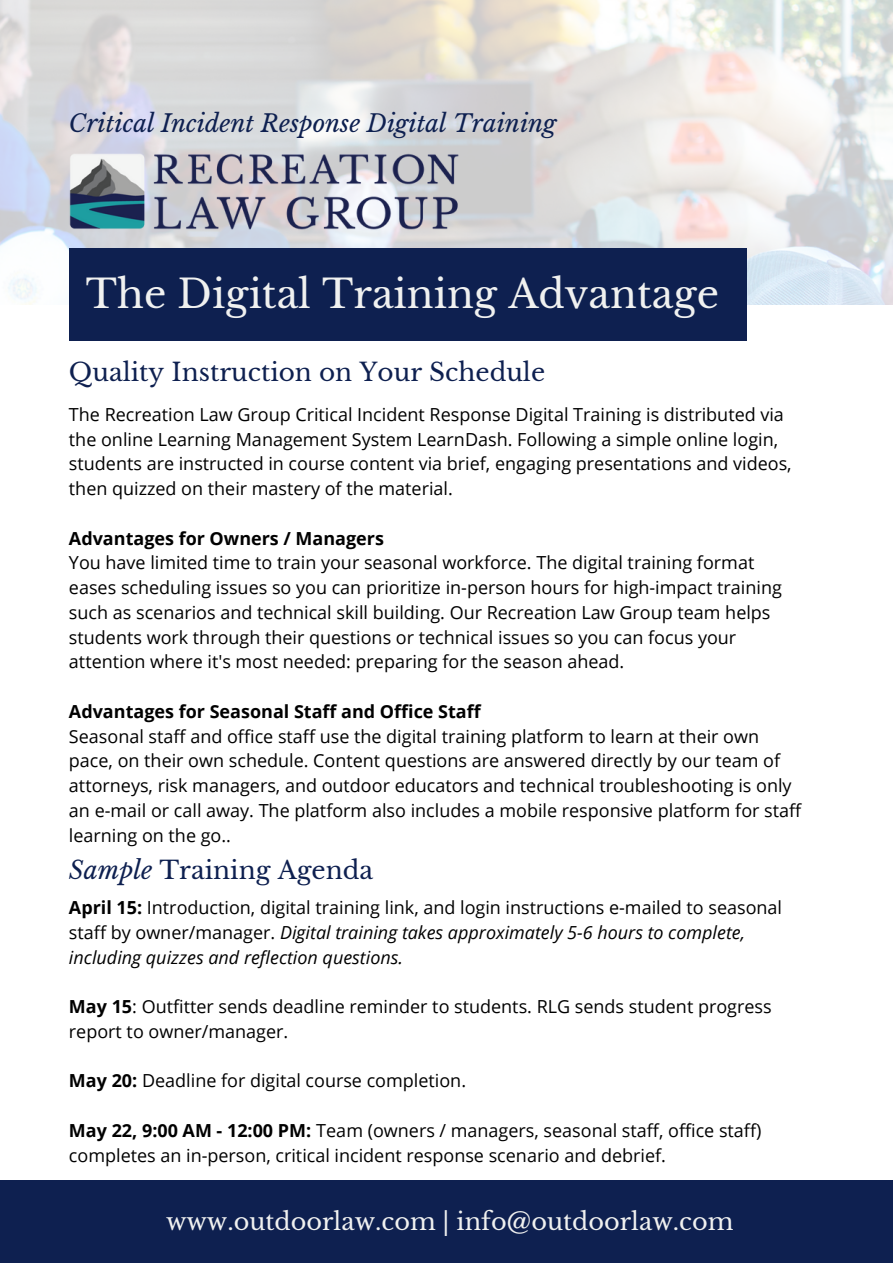
<style>
.page{position:relative;width:893px;height:1264px;background:#fff}
.page>*{position:absolute;margin:0;border:0;box-sizing:border-box;transform-origin:0 0}
.t1{font:39px "Libre Baskerville";color:#f0f1f0}
.t2{font:24.75px "Libre Baskerville";color:#0e2050}
.t3{font:italic 24px "Libre Baskerville";color:#0e2050}
.t4{font:24px "Libre Baskerville";color:#f0f1f0}
.t5{font:18px/24.8px "Open Sans";color:#000}
.t6{font:700 18px "Open Sans";color:#000}
.s1{font-style:italic}
.s2{font-weight:700}
</style>
<div class="page">
<img style="left:0;top:0;width:892px;height:304px">
<img style="left:59px;top:138px;width:410px;height:108px">
<div style="left:0;top:1180px;width:892px;height:82px;background:#0e2050"></div>
<div style="left:69px;top:249px;width:677px;height:92px;background:#0e2050"></div>
<h3 class="t3" style="left:69px;top:109px;width:489px">Critical Incident Response Digital Training</h3>
<h1 class="t1" style="left:86px;top:270px;width:634px">The Digital Training Advantage</h1>
<h2 class="t2" style="left:69px;top:356px;width:477px">Quality Instruction on Your Schedule</h2>
<p class="t5" style="left:69px;top:401px;width:724px">The Recreation Law Group Critical Incident Response Digital Training is distributed via the online Learning Management System LearnDash. Following a simple online login, students are instructed in course content via brief, engaging presentations and videos, then quizzed on their mastery of the material.</p>
<p class="t6" style="left:69px;top:525px;width:316px">Advantages for Owners / Managers</p>
<p class="t5" style="left:69px;top:550px;width:714px">You have limited time to train your seasonal workforce. The digital training format eases scheduling issues so you can prioritize in-person hours for high-impact training such as scenarios and technical skill building. Our Recreation Law Group team helps students work through their questions or technical issues so you can focus your attention where it's most needed: preparing for the season ahead.</p>
<p class="t6" style="left:69px;top:698px;width:413px">Advantages for Seasonal Staff and Office Staff</p>
<p class="t5" style="left:69px;top:723px;width:733px">Seasonal staff and office staff use the digital training platform to learn at their own pace, on their own schedule. Content questions are answered directly by our team of attorneys, risk managers, and outdoor educators and technical troubleshooting is only an e-mail or call away. The platform also includes a mobile responsive platform for staff learning on the go..</p>
<h2 class="t2" style="left:69px;top:855px;width:306px"><span class="s1">Sample</span> Training Agenda</h2>
<p class="t5" style="left:69px;top:894px;width:714px"><span class="s2">April 15:</span> Introduction, digital training link, and login instructions e-mailed to seasonal staff by owner/manager. <span class="s1">Digital training takes approximately 5-6 hours to complete, including quizzes and reflection questions.</span></p>
<p class="t5" style="left:69px;top:993px;width:704px"><span class="s2">May 15</span>: Outfitter sends deadline reminder to students. RLG sends student progress report to owner/manager.</p>
<p class="t5" style="left:69px;top:1068px;width:398px"><span class="s2">May 20:</span> Deadline for digital course completion.</p>
<p class="t5" style="left:69px;top:1117px;width:694px"><span class="s2">May 22, 9:00 AM - 12:00 PM:</span> Team (owners / managers, seasonal staff, office staff) completes an in-person, critical incident response scenario and debrief.</p>
<h3 class="t4" style="left:166px;top:1206px;width:569px">www.outdoorlaw.com | info@outdoorlaw.com</h3>
</div>
